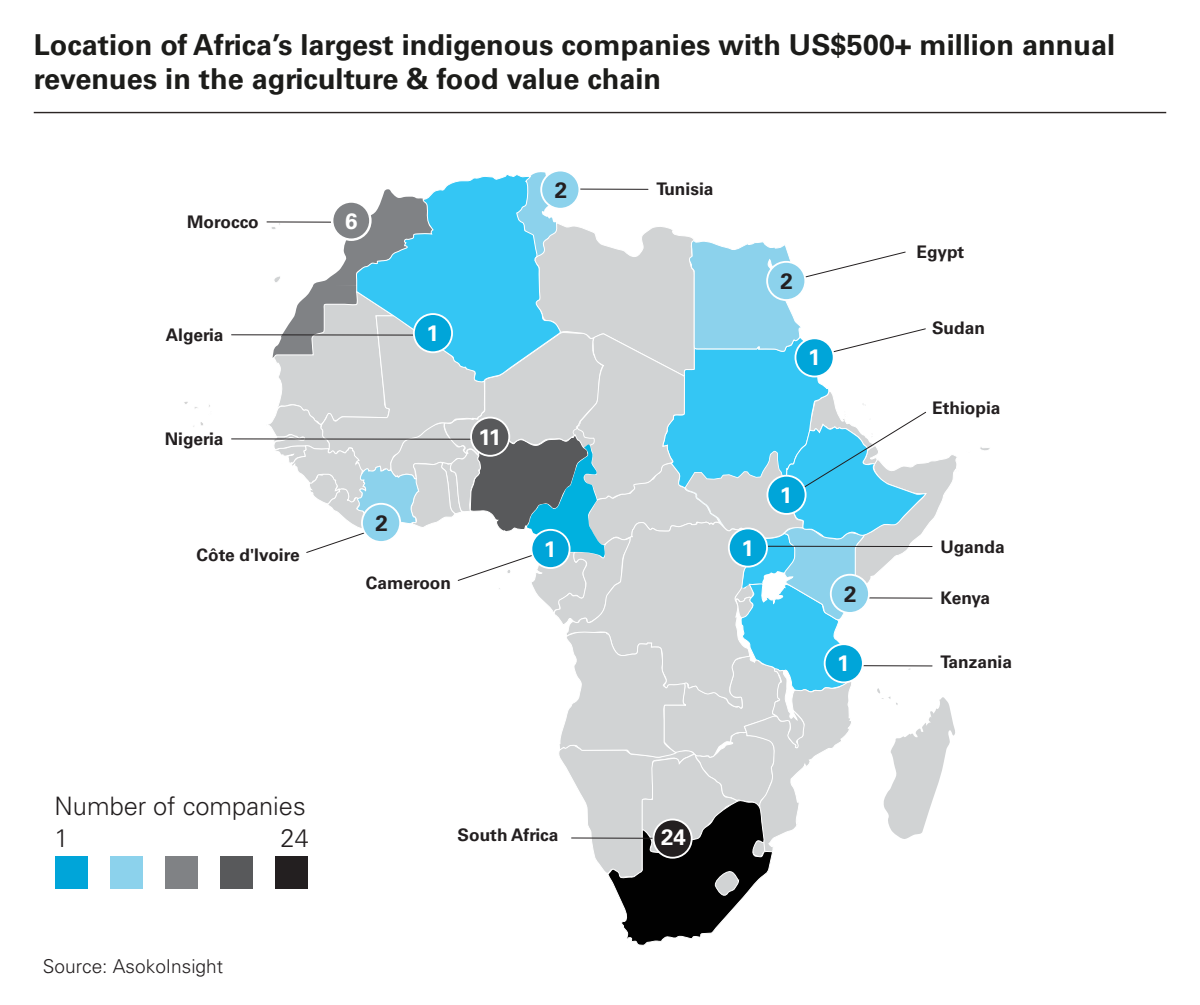
<style>
.page{position:relative;width:1200px;height:1005px;background:#fff}
.page>*{position:absolute;margin:0;border:0;box-sizing:border-box;transform-origin:0 0}
.t1{font:700 28.8px/34.6px "Univers LT Pro 65";color:#1c1c1a}
.t2{font:300 25.42px/32px "Univers LT Pro 45";color:#231f20}
.t3{font:700 22.27px "Univers LT Pro 65";color:#fff}
.t4{font:700 22.27px "Univers LT Pro 65";color:#231f20}
.t5{font:300 19.05px "Univers LT Pro 45";color:#231f20}
.t6{font:700 17.33px "Univers LT Pro 65";color:#231f20}
</style>
<div class="page">
<hr style="left:34px;top:112px;width:1132px;height:1px;background:#2b2624">
<svg style="left:980px;top:447px;width:10px;height:4px"></svg>
<svg style="left:231px;top:172px;width:726px;height:774px"></svg>
<div style="left:414px;top:314px;width:38px;height:38px;background:#00a5d9;border-radius:50%"></div>
<div style="left:413px;top:313px;width:40px;height:40px;border:2px solid #fff;border-radius:50%"></div>
<div style="left:531px;top:530px;width:39px;height:38px;background:#00a5d9;border-radius:50%"></div>
<div style="left:530px;top:529px;width:41px;height:40px;border:2px solid #fff;border-radius:50%"></div>
<div style="left:729px;top:528px;width:38px;height:39px;background:#00a5d9;border-radius:50%"></div>
<div style="left:728px;top:528px;width:40px;height:40px;border:2px solid #fff;border-radius:50%"></div>
<div style="left:767px;top:476px;width:39px;height:38px;background:#00a5d9;border-radius:50%"></div>
<div style="left:766px;top:475px;width:41px;height:40px;border:2px solid #fff;border-radius:50%"></div>
<div style="left:795px;top:338px;width:39px;height:39px;background:#00a5d9;border-radius:50%"></div>
<div style="left:795px;top:337px;width:40px;height:40px;border:2px solid #fff;border-radius:50%"></div>
<div style="left:825px;top:644px;width:38px;height:38px;background:#00a5d9;border-radius:50%"></div>
<div style="left:824px;top:643px;width:40px;height:40px;border:2px solid #fff;border-radius:50%"></div>
<div style="left:831px;top:575px;width:38px;height:38px;background:#8cd2ec;border-radius:50%"></div>
<div style="left:830px;top:574px;width:40px;height:40px;border:2px solid #fff;border-radius:50%"></div>
<div style="left:362px;top:504px;width:38px;height:38px;background:#8cd2ec;border-radius:50%"></div>
<div style="left:361px;top:503px;width:40px;height:40px;border:2px solid #fff;border-radius:50%"></div>
<div style="left:541px;top:171px;width:38px;height:38px;background:#8cd2ec;border-radius:50%"></div>
<div style="left:540px;top:170px;width:40px;height:40px;border:2px solid #fff;border-radius:50%"></div>
<div style="left:767px;top:262px;width:38px;height:38px;background:#8cd2ec;border-radius:50%"></div>
<div style="left:766px;top:261px;width:40px;height:40px;border:2px solid #fff;border-radius:50%"></div>
<div style="left:332px;top:201px;width:38px;height:39px;background:#808285;border-radius:50%"></div>
<div style="left:331px;top:200px;width:41px;height:41px;border:2px solid #fff;border-radius:50%"></div>
<div style="left:471px;top:418px;width:38px;height:38px;background:#58595b;border-radius:50%"></div>
<div style="left:470px;top:417px;width:40px;height:40px;border:2px solid #fff;border-radius:50%"></div>
<div style="left:653px;top:820px;width:39px;height:38px;background:#231f20;border-radius:50%"></div>
<div style="left:653px;top:819px;width:40px;height:40px;border:2px solid #fff;border-radius:50%"></div>
<div style="left:221px;top:856px;width:32px;height:33px;background:#58595b"></div>
<div style="left:111px;top:856px;width:32px;height:33px;background:#8cd2ec"></div>
<div style="left:56px;top:856px;width:32px;height:33px;background:#00a5d9"></div>
<div style="left:275px;top:856px;width:33px;height:33px;background:#231f20"></div>
<div style="left:166px;top:856px;width:32px;height:33px;background:#808285"></div>
<p class="t1" style="left:34px;top:27px;width:1083px">Location of Africa’s largest indigenous companies with US$500+ million annual revenues in the agriculture &amp; food value chain</p>
<p class="t4" style="left:555px;top:177px;width:14px">2</p>
<p class="t6" style="left:656px;top:178px;width:59px">Tunisia</p>
<p class="t6" style="left:187px;top:212px;width:73px">Morocco</p>
<p class="t3" style="left:345px;top:208px;width:14px">6</p>
<p class="t4" style="left:781px;top:268px;width:14px">2</p>
<p class="t6" style="left:166px;top:325px;width:59px">Algeria</p>
<p class="t3" style="left:426px;top:320px;width:14px">1</p>
<p class="t3" style="left:808px;top:344px;width:14px">1</p>
<p class="t6" style="left:165px;top:429px;width:60px">Nigeria</p>
<p class="t3" style="left:479px;top:423px;width:24px">11</p>
<p class="t3" style="left:780px;top:482px;width:14px">1</p>
<p class="t4" style="left:375px;top:510px;width:14px">2</p>
<p class="t6" style="left:197px;top:545px;width:105px">Côte d'Ivoire</p>
<p class="t3" style="left:544px;top:536px;width:14px">1</p>
<p class="t3" style="left:741px;top:534px;width:14px">1</p>
<p class="t6" style="left:366px;top:573px;width:87px">Cameroon</p>
<p class="t4" style="left:844px;top:581px;width:14px">2</p>
<p class="t3" style="left:837px;top:650px;width:14px">1</p>
<p class="t2" style="left:55px;top:790px;width:253px">Number of companies<br>1</p>
<p class="t2" style="left:281px;top:822px;width:30px">24</p>
<p class="t5" style="left:43px;top:955px;width:182px">Source: AsokoInsight</p>
<p class="t6" style="left:458px;top:824px;width:102px">South Africa</p>
<p class="t3" style="left:661px;top:824px;width:26px">24</p>
<p class="t6" style="left:917px;top:242px;width:49px">Egypt</p>
<p class="t6" style="left:932px;top:317px;width:54px">Sudan</p>
<p class="t6" style="left:932px;top:397px;width:70px">Ethiopia</p>
<p class="t6" style="left:940px;top:536px;width:66px">Uganda</p>
<p class="t6" style="left:940px;top:587px;width:51px">Kenya</p>
<p class="t6" style="left:940px;top:652px;width:73px">Tanzania</p>
</div>
